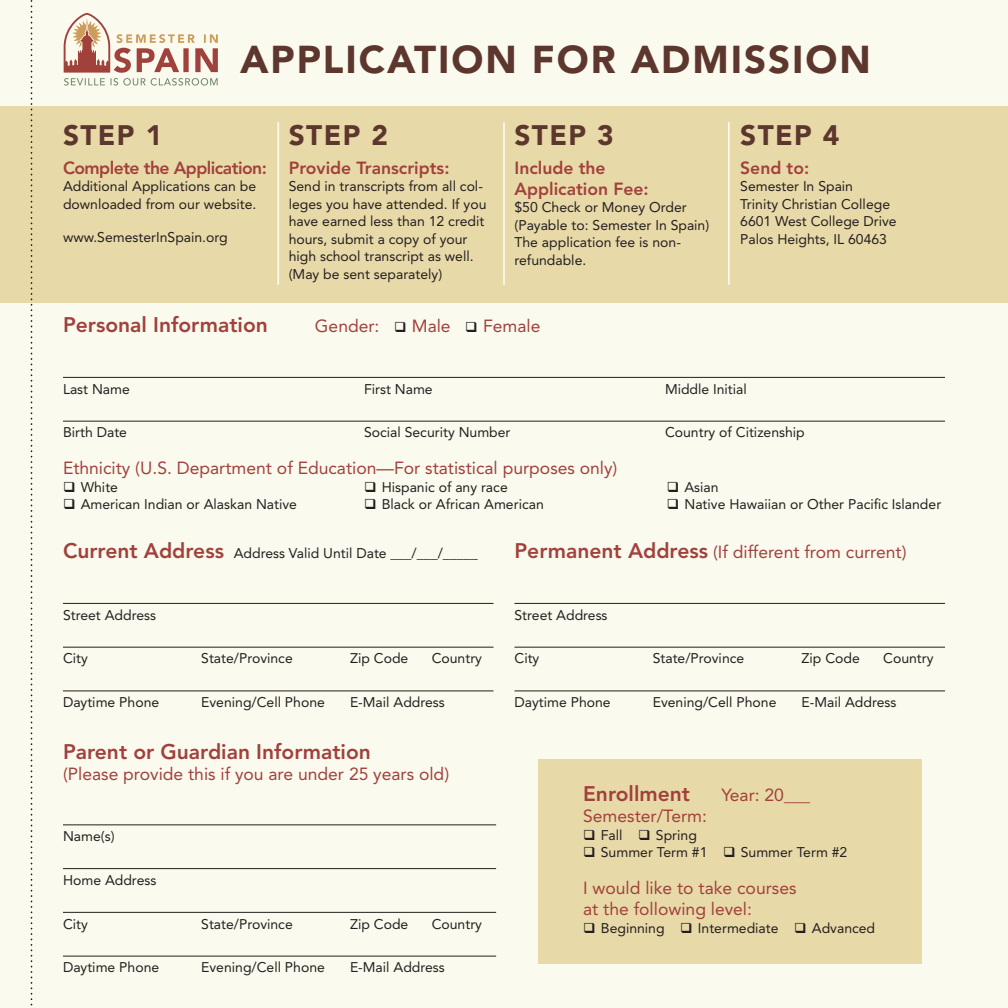
<style>
.page{position:relative;width:1008px;height:1008px;background:#fbfaee}
.page>*{position:absolute;margin:0;border:0;box-sizing:border-box;transform-origin:0 0}
.Page_Header{font:900 38.5px "Avenir LT Std";letter-spacing:.05em;color:#5d372e}
.Page_Header-2{font:900 28px "Avenir LT Std";letter-spacing:.05em;color:#5d372e}
.Subhead{font:800 21px "Avenir LT Std";color:#a1413c}
.Subhead-2{font:17.5px/21px "Avenir LT Std";color:#a1413c}
.Paragraph_no_space_a{font:800 17.5px "Avenir LT Std";color:#a1413c}
.Subhead-3{font:800 17.5px/21px "Avenir LT Std";color:#a1413c}
.Subhead-4{font:800 17.5px "Avenir LT Std";letter-spacing:-.03em;color:#a1413c}
.Paragraph_no_space_a-2{font:14px/17.5px "Avenir LT Std";color:#231f20}
.Paragraph_Style_1{font:14px "Avenir LT Std";color:#231f20}
.Subhead-5{font:14px "Avenir LT Std";color:#231f20}
.s1{color:#231f20}
.s2{font-weight:800;font-size:21px;color:#a1413c}
.s3{font-weight:800;font-size:21px}
</style>
<div class="page">
<div style="left:0;top:106px;width:1008px;height:196px;background:#e8d9a8"></div>
<div style="left:538px;top:759px;width:384px;height:205px;background:#e8d9a8"></div>
<hr style="left:63px;top:377px;width:882px;height:1px;background:#231f20">
<hr style="left:63px;top:421px;width:882px;height:1px;background:#231f20">
<svg style="left:31px;top:0;width:2px;height:1006px"></svg>
<hr style="left:63px;top:603px;width:431px;height:1px;background:#231f20">
<hr style="left:63px;top:647px;width:431px;height:1px;background:#231f20">
<hr style="left:63px;top:690px;width:431px;height:1px;background:#231f20">
<hr style="left:514px;top:603px;width:431px;height:1px;background:#231f20">
<hr style="left:514px;top:647px;width:431px;height:1px;background:#231f20">
<hr style="left:514px;top:690px;width:431px;height:1px;background:#231f20">
<hr style="left:63px;top:824px;width:433px;height:1px;background:#231f20">
<hr style="left:63px;top:868px;width:433px;height:1px;background:#231f20">
<hr style="left:63px;top:912px;width:433px;height:1px;background:#231f20">
<hr style="left:63px;top:956px;width:433px;height:1px;background:#231f20">
<svg style="left:64px;top:13px;width:154px;height:73px"></svg>
<hr style="left:277px;top:122px;width:2px;height:163px;background:#fbfaee">
<hr style="left:503px;top:122px;width:2px;height:163px;background:#fbfaee">
<hr style="left:728px;top:122px;width:2px;height:163px;background:#fbfaee">
<p class="Page_Header" style="left:240px;top:36px;width:632px">APPLICATION FOR ADMISSION</p>
<p class="Page_Header-2" style="left:63px;top:118px;width:101px">STEP 1</p>
<p class="Page_Header-2" style="left:289px;top:118px;width:101px">STEP 2</p>
<p class="Page_Header-2" style="left:514px;top:118px;width:101px">STEP 3</p>
<p class="Page_Header-2" style="left:740px;top:118px;width:101px">STEP 4</p>
<p class="Subhead-4" style="left:63px;top:157px;width:205px">Complete the Application:</p>
<p class="Paragraph_no_space_a-2" style="left:63px;top:178px;width:195px">Additional Applications can be downloaded from our website.</p>
<p class="Paragraph_no_space_a-2" style="left:63px;top:228px;width:166px">www.SemesterInSpain.org</p>
<p class="Paragraph_no_space_a" style="left:289px;top:157px;width:162px">Provide Transcripts:</p>
<p class="Paragraph_no_space_a-2" style="left:289px;top:178px;width:199px">Send in transcripts from all col&shy;leges you have attended. If you have earned less than 12 credit hours, submit a copy of your high school transcript as well. (May be sent separately)</p>
<p class="Subhead-3" style="left:514px;top:157px;width:136px">Include the<br>Application Fee:</p>
<p class="Paragraph_no_space_a-2" style="left:514px;top:199px;width:196px">$50 Check or Money Order (Payable to: Semester In Spain)<br>The application fee is non&shy;refundable.</p>
<p class="Subhead" style="left:63px;top:313px;width:206px">Personal Information</p>
<p class="Subhead-2" style="left:315px;top:316px;width:227px">Gender: <span class="s1">❑</span> Male <span class="s1">❑</span> Female</p>
<p class="Paragraph_no_space_a" style="left:740px;top:157px;width:71px">Send to:</p>
<p class="Paragraph_no_space_a-2" style="left:740px;top:178px;width:158px">Semester In Spain<br>Trinity Christian College<br>6601 West College Drive<br>Palos Heights, IL 60463</p>
<p class="Paragraph_Style_1" style="left:63px;top:381px;width:68px">Last Name</p>
<p class="Paragraph_Style_1" style="left:364px;top:381px;width:70px">First Name</p>
<p class="Paragraph_Style_1" style="left:665px;top:381px;width:83px">Middle Initial</p>
<p class="Paragraph_Style_1" style="left:63px;top:424px;width:66px">Birth Date</p>
<p class="Paragraph_Style_1" style="left:364px;top:424px;width:148px">Social Security Number</p>
<p class="Paragraph_Style_1" style="left:665px;top:424px;width:141px">Country of Citizenship</p>
<p class="Subhead-2" style="left:63px;top:458px;width:556px">Ethnicity (U.S. Department of Education—For statistical purposes only)</p>
<p class="Paragraph_no_space_a-2" style="left:63px;top:478px;width:57px">❑ White</p>
<p class="Paragraph_no_space_a-2" style="left:364px;top:478px;width:145px">❑ Hispanic of any race</p>
<p class="Paragraph_no_space_a-2" style="left:667px;top:478px;width:53px">❑ Asian</p>
<p class="Paragraph_no_space_a-2" style="left:63px;top:496px;width:236px">❑ American Indian or Alaskan Native</p>
<p class="Paragraph_no_space_a-2" style="left:364px;top:496px;width:181px">❑ Black or African American</p>
<p class="Paragraph_no_space_a-2" style="left:667px;top:496px;width:276px">❑ Native Hawaiian or Other Pacific Islander</p>
<p class="Subhead-5" style="left:63px;top:545px;width:416px"><span class="s2">Current Address</span> Address Valid Until Date ___/___/_____</p>
<p class="Paragraph_Style_1" style="left:63px;top:607px;width:95px">Street Address</p>
<p class="Paragraph_Style_1" style="left:63px;top:650px;width:26px">City</p>
<p class="Paragraph_Style_1" style="left:201px;top:650px;width:93px">State/Province</p>
<p class="Paragraph_Style_1" style="left:350px;top:650px;width:60px">Zip Code</p>
<p class="Paragraph_Style_1" style="left:432px;top:650px;width:52px">Country</p>
<p class="Paragraph_Style_1" style="left:63px;top:694px;width:98px">Daytime Phone</p>
<p class="Paragraph_Style_1" style="left:201px;top:694px;width:125px">Evening/Cell Phone</p>
<p class="Paragraph_Style_1" style="left:350px;top:694px;width:96px">E-Mail Address</p>
<p class="Subhead" style="left:63px;top:739px;width:309px">Parent or Guardian Information</p>
<p class="Subhead-2" style="left:63px;top:763px;width:388px">(Please provide this if you are under 25 years old)</p>
<p class="Paragraph_Style_1" style="left:63px;top:828px;width:53px">Name(s)</p>
<p class="Paragraph_Style_1" style="left:63px;top:872px;width:95px">Home Address</p>
<p class="Paragraph_Style_1" style="left:63px;top:916px;width:26px">City</p>
<p class="Paragraph_Style_1" style="left:201px;top:916px;width:93px">State/Province</p>
<p class="Paragraph_Style_1" style="left:350px;top:916px;width:60px">Zip Code</p>
<p class="Paragraph_Style_1" style="left:432px;top:916px;width:52px">Country</p>
<p class="Paragraph_Style_1" style="left:63px;top:959px;width:98px">Daytime Phone</p>
<p class="Paragraph_Style_1" style="left:201px;top:959px;width:125px">Evening/Cell Phone</p>
<p class="Paragraph_Style_1" style="left:350px;top:959px;width:96px">E-Mail Address</p>
<p class="Subhead-2" style="left:514px;top:542px;width:394px"><span class="s3">Permanent Address</span> (If different from current)</p>
<p class="Paragraph_Style_1" style="left:514px;top:607px;width:95px">Street Address</p>
<p class="Paragraph_Style_1" style="left:514px;top:650px;width:26px">City</p>
<p class="Paragraph_Style_1" style="left:653px;top:650px;width:93px">State/Province</p>
<p class="Paragraph_Style_1" style="left:802px;top:650px;width:60px">Zip Code</p>
<p class="Paragraph_Style_1" style="left:883px;top:650px;width:52px">Country</p>
<p class="Paragraph_Style_1" style="left:514px;top:694px;width:98px">Daytime Phone</p>
<p class="Paragraph_Style_1" style="left:653px;top:694px;width:125px">Evening/Cell Phone</p>
<p class="Paragraph_Style_1" style="left:802px;top:694px;width:96px">E-Mail Address</p>
<p class="Subhead" style="left:583px;top:782px;width:108px">Enrollment</p>
<p class="Subhead-2" style="left:721px;top:785px;width:90px">Year: 20___</p>
<p class="Subhead-2" style="left:583px;top:806px;width:125px">Semester/Term:</p>
<p class="Paragraph_no_space_a-2" style="left:583px;top:826px;width:115px">❑ Fall ❑ Spring</p>
<p class="Paragraph_no_space_a-2" style="left:583px;top:844px;width:266px">❑ Summer Term #1 ❑ Summer Term #2</p>
<p class="Subhead-2" style="left:583px;top:878px;width:215px">I would like to take courses at the following level:</p>
<p class="Paragraph_no_space_a-2" style="left:583px;top:919px;width:294px">❑ Beginning ❑ Intermediate ❑ Advanced</p>
</div>
